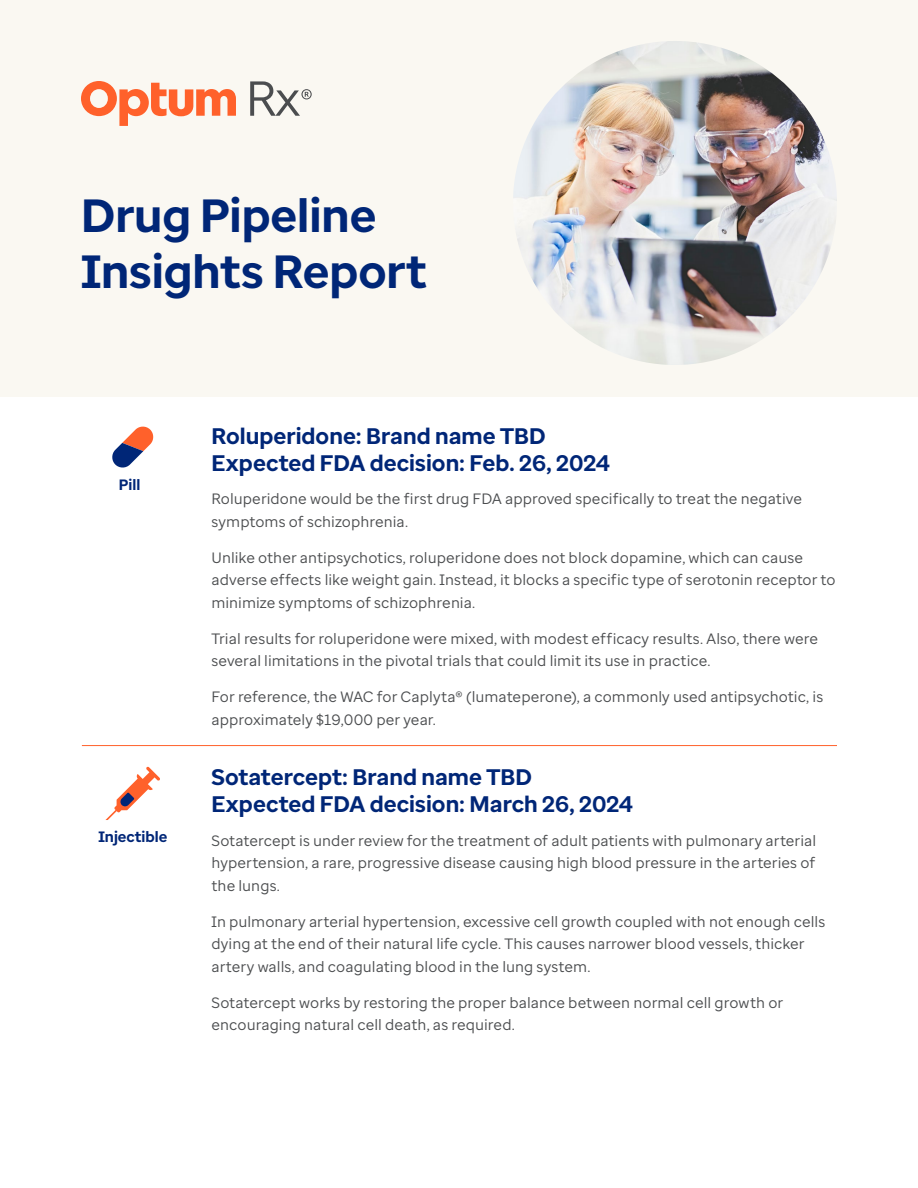
<style>
.page{position:relative;width:918px;height:1188px;background:#fff}
.page>*{position:absolute;margin:0;border:0;box-sizing:border-box;transform-origin:0 0}
.t1{font:700 46.5px/55.8px "Optum Sans";color:#002677}
.t2{font:700 22.5px/27px "Optum Sans";letter-spacing:.005em;color:#002677}
.t3{font:15px/22.5px "Optum Sans";letter-spacing:.005em;color:#4b4d4f}
.t4{font:700 15px "Optum Sans";color:#002677}
</style>
<div class="page">
<div style="left:0;top:0;width:918px;height:396px;background:#faf8f2"></div>
<img style="left:513px;top:41px;width:324px;height:324px;border-radius:162px">
<svg style="left:105px;top:767px;width:55px;height:53px"></svg>
<hr style="left:82px;top:745px;width:755px;height:1px;background:#ff612b">
<svg style="left:112px;top:427px;width:41px;height:41px"></svg>
<svg style="left:250px;top:81px;width:62px;height:35px"></svg>
<svg style="left:81px;top:81px;width:155px;height:45px"></svg>
<h1 class="t1" style="left:81px;top:188px;width:347px">Drug Pipeline<br>Insights Report</h1>
<p class="t4" style="left:119px;top:475px;width:23px">Pill</p>
<p class="t4" style="left:98px;top:827px;width:70px">Injectible</p>
<h2 class="t2" style="left:212px;top:422px;width:400px">Roluperidone: Brand name TBD<br>Expected FDA decision: Feb. 26, 2024</h2>
<p class="t3" style="left:212px;top:487px;width:592px">Roluperidone would be the first drug FDA approved specifically to treat the negative symptoms of schizophrenia.</p>
<p class="t3" style="left:212px;top:546px;width:626px">Unlike other antipsychotics, roluperidone does not block dopamine, which can cause adverse effects like weight gain. Instead, it blocks a specific type of serotonin receptor to minimize symptoms of schizophrenia.</p>
<p class="t3" style="left:212px;top:627px;width:608px">Trial results for roluperidone were mixed, with modest efficacy results. Also, there were several limitations in the pivotal trials that could limit its use in practice.</p>
<p class="t3" style="left:212px;top:685px;width:613px">For reference, the WAC for Caplyta® (lumateperone), a commonly used antipsychotic, is approximately $19,000 per year.</p>
<h2 class="t2" style="left:212px;top:764px;width:423px">Sotatercept: Brand name TBD<br>Expected FDA decision: March 26, 2024</h2>
<p class="t3" style="left:212px;top:829px;width:606px;text-align:justify">Sotatercept is under review for the treatment of adult patients with pulmonary arterial hypertension, a rare, progressive disease causing high blood pressure in the arteries of the lungs.</p>
<p class="t3" style="left:212px;top:910px;width:615px">In pulmonary arterial hypertension, excessive cell growth coupled with not enough cells dying at the end of their natural life cycle. This causes narrower blood vessels, thicker artery walls, and coagulating blood in the lung system.</p>
<p class="t3" style="left:212px;top:991px;width:573px">Sotatercept works by restoring the proper balance between normal cell growth or encouraging natural cell death, as required.</p>
</div>
